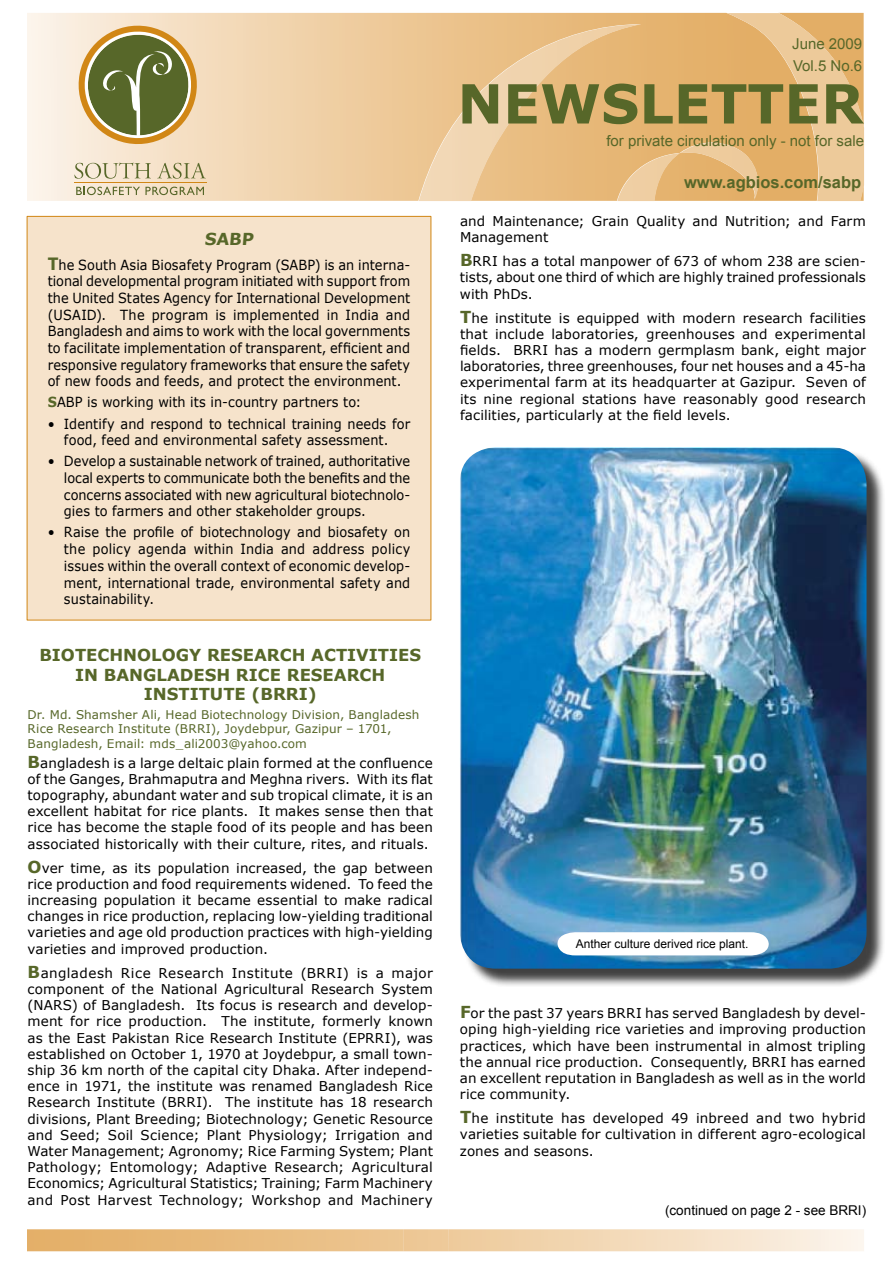
<style>
.page{position:relative;width:893px;height:1263px;background:#fff}
.page>*{position:absolute;margin:0;border:0;box-sizing:border-box;transform-origin:0 0}
.t1{font:700 54px "Verdana";color:#576729}
.t2{font:700 16.5px/19.8px "Verdana";color:#576729;text-align:center}
.t3{font:700 16.5px "Arial";color:#576729}
.t4{font:700 16.5px "Verdana";color:#576729}
.t5{font:15px/22.2px "Arial";color:#576729}
.t6{font:13.95px/16.6px "Verdana";letter-spacing:.005em;color:#000;text-align:justify;scale:.93 1}
.t7{font:13.5px/16.2px "Verdana";letter-spacing:.005em;color:#000;text-align:justify}
.t8{font:13.5px "Arial";color:#000}
.t9{font:12px/14.4px "Verdana";letter-spacing:.01em;color:#576729}
.t10{font:12px "Arial";color:#000}
.s1{font-weight:700;font-size:16.95px;color:#576729}
.s2{font-weight:700;color:#576729}
.s3{font-weight:700;font-size:16.5px;color:#576729}
</style>
<div class="page">
<svg style="left:27px;top:13px;width:392px;height:188px;background:#f2d8b5"></svg>
<svg style="left:419px;top:13px;width:445px;height:188px;background:#e8bc81"></svg>
<svg style="left:74px;top:163px;width:77px;height:16px"></svg>
<svg style="left:157px;top:163px;width:49px;height:16px"></svg>
<svg style="left:76px;top:187px;width:128px;height:8px"></svg>
<hr style="left:74px;top:182px;width:133px;height:1px;background:#d18716">
<svg style="left:74px;top:21px;width:128px;height:128px;background:#aca473"></svg>
<svg style="left:27px;top:1229px;width:837px;height:22px;background:#eecda1"></svg>
<div style="left:27px;top:216px;width:404px;height:404px;background:#f6e3cb"></div>
<div style="left:462px;top:449px;width:423px;height:538px;background:#000;opacity:.75"></div>
<img style="left:460px;top:447px;width:406px;height:522px">
<svg style="left:557px;top:932px;width:212px;height:23px"></svg>
<p class="t4" style="left:204px;top:228px;width:52px">SABP</p>
<p class="t6" style="left:48px;top:256px;width:391px"><span class="s1">T</span>he South Asia Biosafety Program (SABP) is an interna&shy;tional developmental program initiated with support from the United States Agency for International Development (USAID). The program is implemented in India and Bangladesh and aims to work with the local governments to facilitate implementation of transparent, efficient and responsive regulatory frameworks that ensure the safety of new foods and feeds, and protect the environment.</p>
<p class="t6" style="left:48px;top:394px;width:339px"><span class="s2">S</span>ABP is working with its in-country partners to:</p>
<p class="t6" style="left:48px;top:415px;width:391px;text-align:center">• Identify and respond to technical training needs for food, feed and environmental safety assessment.</p>
<p class="t6" style="left:64px;top:452px;width:374px;text-indent:-16px">• Develop a sustainable network of trained, authoritative local experts to communicate both the benefits and the concerns associated with new agricultural biotechnolo&shy;gies to farmers and other stakeholder groups.</p>
<p class="t6" style="left:64px;top:524px;width:374px;text-indent:-16px">• Raise the profile of biotechnology and biosafety on the policy agenda within India and address policy issues within the overall context of economic develop&shy;ment, international trade, environmental safety and sustainability.</p>
<p class="t2" style="left:39px;top:644px;width:381px">BIOTECHNOLOGY RESEARCH ACTIVITIES<br>IN BANGLADESH RICE RESEARCH<br>INSTITUTE (BRRI)</p>
<p class="t9" style="left:28px;top:707px;width:393px">Dr. Md. Shamsher Ali, Head Biotechnology Division, Bangladesh<br>Rice Research Institute (BRRI), Joydebpur, Gazipur – 1701,<br>Bangladesh, Email: mds_ali2003@yahoo.com</p>
<p class="t7" style="left:28px;top:754px;width:407px"><span class="s3">B</span>angladesh is a large deltaic plain formed at the confluence of the Ganges, Brahmaputra and Meghna rivers. With its flat topography, abundant water and sub tropical climate, it is an excellent habitat for rice plants. It makes sense then that rice has become the staple food of its people and has been associated historically with their culture, rites, and rituals.</p>
<p class="t7" style="left:28px;top:859px;width:407px"><span class="s3">O</span>ver time, as its population increased, the gap between rice production and food requirements widened. To feed the increasing population it became essential to make radical changes in rice production, replacing low-yielding traditional varieties and age old production practices with high-yielding varieties and improved production.</p>
<p class="t7" style="left:28px;top:964px;width:407px"><span class="s3">B</span>angladesh Rice Research Institute (BRRI) is a major component of the National Agricultural Research System (NARS) of Bangladesh. Its focus is research and develop&shy;ment for rice production. The institute, formerly known as the East Pakistan Rice Research Institute (EPRRI), was established on October 1, 1970 at Joydebpur, a small town&shy;ship 36 km north of the capital city Dhaka. After independ&shy;ence in 1971, the institute was renamed Bangladesh Rice Research Institute (BRRI). The institute has 18 research divisions, Plant Breeding; Biotechnology; Genetic Resource and Seed; Soil Science; Plant Physiology; Irrigation and Water Management; Agronomy; Rice Farming System; Plant Pathology; Entomology; Adaptive Research; Agricultural Economics; Agricultural Statistics; Training; Farm Machinery and Post Harvest Technology; Workshop and Machinery</p>
<p class="t5" style="left:792px;top:33px;width:72px">June 2009<br>Vol.5 No.6</p>
<h1 class="t1" style="left:457px;top:69px;width:407px">NEWSLETTE R</h1>
<p class="t5" style="left:606px;top:130px;width:259px">for private circulation only - not for sale</p>
<p class="t3" style="left:684px;top:171px;width:179px">www.agbios.com/sabp</p>
<p class="t7" style="left:460px;top:212px;width:407px">and Maintenance; Grain Quality and Nutrition; and Farm<br>Management</p>
<p class="t7" style="left:460px;top:253px;width:407px"><span class="s3">B</span>RRI has a total manpower of 673 of whom 238 are scien&shy;tists, about one third of which are highly trained professionals with PhDs.</p>
<p class="t7" style="left:460px;top:309px;width:407px"><span class="s3">T</span>he institute is equipped with modern research facilities that include laboratories, greenhouses and experimental fields. BRRI has a modern germplasm bank, eight major laboratories, three greenhouses, four net houses and a 45-ha experimental farm at its headquarter at Gazipur. Seven of its nine regional stations have reasonably good research facilities, particularly at the field levels.</p>
<p class="t10" style="left:576px;top:936px;width:174px">Anther culture derived rice plant.</p>
<p class="t7" style="left:460px;top:1005px;width:407px"><span class="s3">F</span>or the past 37 years BRRI has served Bangladesh by devel&shy;oping high-yielding rice varieties and improving production practices, which have been instrumental in almost tripling the annual rice production. Consequently, BRRI has earned an excellent reputation in Bangladesh as well as in the world rice community.</p>
<p class="t7" style="left:460px;top:1110px;width:407px"><span class="s3">T</span>he institute has developed 49 inbreed and two hybrid varieties suitable for cultivation in different agro-ecological zones and seasons.</p>
<p class="t8" style="left:665px;top:1201px;width:203px">(continued on page 2 - see BRRI)</p>
</div>
